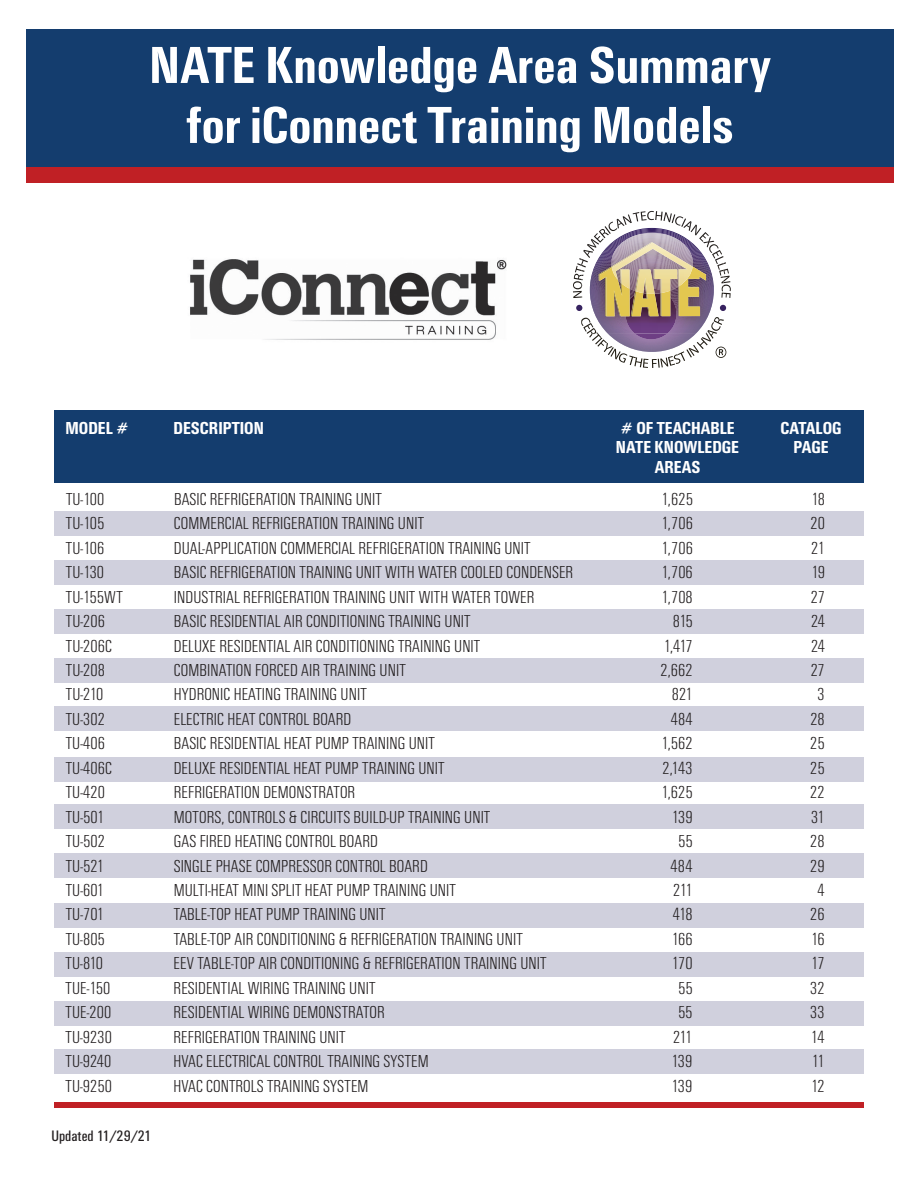
<style>
.page{position:relative;width:918px;height:1188px;background:#fff}
.page>*{position:absolute;margin:0;border:0;box-sizing:border-box;transform-origin:0 0}
.t1{font:700 condensed 54px/60px "Unitus T";color:#fff;text-align:center}
.t2{font:300 condensed 18px "Unitus T";letter-spacing:.005em;color:#231f20}
.t3{font:700 condensed 18px "Unitus T";color:#fff}
.t4{font:condensed 15.75px "Unitus T";color:#231f20}
</style>
<div class="page">
<div style="left:26px;top:39px;width:868px;height:144px;background:#c02025"></div>
<div style="left:26px;top:29px;width:868px;height:137px;background:#143d6e"></div>
<svg style="left:573px;top:211px;width:158px;height:157px"></svg>
<img style="left:190px;top:259px;width:317px;height:81px">
<div style="left:54px;top:410px;width:810px;height:73px;background:#143d6e"></div>
<div style="left:54px;top:1102px;width:810px;height:5px;background:#c02025"></div>
<div style="left:54px;top:511px;width:810px;height:25px;background:#d0d0dd"></div>
<div style="left:54px;top:560px;width:810px;height:25px;background:#d0d0dd"></div>
<div style="left:54px;top:609px;width:810px;height:25px;background:#d0d0dd"></div>
<div style="left:54px;top:658px;width:810px;height:25px;background:#d0d0dd"></div>
<div style="left:54px;top:706px;width:810px;height:25px;background:#d0d0dd"></div>
<div style="left:54px;top:757px;width:810px;height:24px;background:#d0d0dd"></div>
<div style="left:54px;top:804px;width:810px;height:25px;background:#d0d0dd"></div>
<div style="left:54px;top:854px;width:810px;height:24px;background:#d0d0dd"></div>
<div style="left:54px;top:903px;width:810px;height:24px;background:#d0d0dd"></div>
<div style="left:54px;top:952px;width:810px;height:25px;background:#d0d0dd"></div>
<div style="left:54px;top:1001px;width:810px;height:25px;background:#d0d0dd"></div>
<div style="left:54px;top:1049px;width:810px;height:24px;background:#d0d0dd"></div>
<h1 class="t1" style="left:149px;top:34px;width:623px">NATE Knowledge Area Summary for iConnect Training Models</h1>
<p class="t3" style="left:66px;top:417px;width:65px">MODEL #</p>
<p class="t3" style="left:174px;top:417px;width:92px">DESCRIPTION</p>
<p class="t3" style="left:620px;top:417px;width:116px"># OF TEACHABLE</p>
<p class="t3" style="left:781px;top:417px;width:63px">CATALOG</p>
<p class="t3" style="left:616px;top:437px;width:125px">NATE KNOWLEDGE</p>
<p class="t3" style="left:793px;top:437px;width:37px">PAGE</p>
<p class="t3" style="left:655px;top:456px;width:47px">AREAS</p>
<p class="t2" style="left:66px;top:488px;width:40px">TU-100</p>
<p class="t2" style="left:174px;top:488px;width:209px">BASIC REFRIGERATION TRAINING UNIT</p>
<p class="t2" style="left:662px;top:488px;width:33px">1,625</p>
<p class="t2" style="left:812px;top:488px;width:15px">18</p>
<p class="t2" style="left:66px;top:513px;width:40px">TU-105</p>
<p class="t2" style="left:174px;top:513px;width:252px">COMMERCIAL REFRIGERATION TRAINING UNIT</p>
<p class="t2" style="left:662px;top:513px;width:33px">1,706</p>
<p class="t2" style="left:810px;top:513px;width:16px">20</p>
<p class="t2" style="left:66px;top:537px;width:40px">TU-106</p>
<p class="t2" style="left:174px;top:537px;width:358px">DUAL-APPLICATION COMMERCIAL REFRIGERATION TRAINING UNIT</p>
<p class="t2" style="left:662px;top:537px;width:33px">1,706</p>
<p class="t2" style="left:811px;top:537px;width:15px">21</p>
<p class="t2" style="left:66px;top:562px;width:40px">TU-130</p>
<p class="t2" style="left:174px;top:562px;width:401px">BASIC REFRIGERATION TRAINING UNIT WITH WATER COOLED CONDENSER</p>
<p class="t2" style="left:662px;top:562px;width:33px">1,706</p>
<p class="t2" style="left:811px;top:562px;width:15px">19</p>
<p class="t2" style="left:66px;top:586px;width:58px">TU-155WT</p>
<p class="t2" style="left:174px;top:586px;width:362px">INDUSTRIAL REFRIGERATION TRAINING UNIT WITH WATER TOWER</p>
<p class="t2" style="left:662px;top:586px;width:33px">1,708</p>
<p class="t2" style="left:811px;top:586px;width:16px">27</p>
<p class="t2" style="left:66px;top:611px;width:41px">TU-206</p>
<p class="t2" style="left:174px;top:611px;width:298px">BASIC RESIDENTIAL AIR CONDITIONING TRAINING UNIT</p>
<p class="t2" style="left:673px;top:611px;width:21px">815</p>
<p class="t2" style="left:811px;top:611px;width:15px">24</p>
<p class="t2" style="left:66px;top:635px;width:47px">TU-206C</p>
<p class="t2" style="left:174px;top:635px;width:308px">DELUXE RESIDENTIAL AIR CONDITIONING TRAINING UNIT</p>
<p class="t2" style="left:664px;top:635px;width:31px">1,417</p>
<p class="t2" style="left:811px;top:635px;width:15px">24</p>
<p class="t2" style="left:66px;top:659px;width:41px">TU-208</p>
<p class="t2" style="left:174px;top:659px;width:233px">COMBINATION FORCED AIR TRAINING UNIT</p>
<p class="t2" style="left:661px;top:659px;width:34px">2,662</p>
<p class="t2" style="left:811px;top:659px;width:16px">27</p>
<p class="t2" style="left:66px;top:684px;width:39px">TU-210</p>
<p class="t2" style="left:174px;top:684px;width:194px">HYDRONIC HEATING TRAINING UNIT</p>
<p class="t2" style="left:672px;top:684px;width:23px">821</p>
<p class="t2" style="left:818px;top:684px;width:9px">3</p>
<p class="t2" style="left:66px;top:708px;width:41px">TU-302</p>
<p class="t2" style="left:174px;top:708px;width:179px">ELECTRIC HEAT CONTROL BOARD</p>
<p class="t2" style="left:671px;top:708px;width:23px">484</p>
<p class="t2" style="left:810px;top:708px;width:16px">28</p>
<p class="t2" style="left:66px;top:733px;width:41px">TU-406</p>
<p class="t2" style="left:174px;top:733px;width:263px">BASIC RESIDENTIAL HEAT PUMP TRAINING UNIT</p>
<p class="t2" style="left:661px;top:733px;width:33px">1,562</p>
<p class="t2" style="left:810px;top:733px;width:16px">25</p>
<p class="t2" style="left:66px;top:757px;width:47px">TU-406C</p>
<p class="t2" style="left:174px;top:757px;width:272px">DELUXE RESIDENTIAL HEAT PUMP TRAINING UNIT</p>
<p class="t2" style="left:663px;top:757px;width:32px">2,143</p>
<p class="t2" style="left:810px;top:757px;width:16px">25</p>
<p class="t2" style="left:66px;top:782px;width:41px">TU-420</p>
<p class="t2" style="left:174px;top:782px;width:183px">REFRIGERATION DEMONSTRATOR</p>
<p class="t2" style="left:661px;top:782px;width:33px">1,625</p>
<p class="t2" style="left:810px;top:782px;width:16px">22</p>
<p class="t2" style="left:66px;top:806px;width:40px">TU-501</p>
<p class="t2" style="left:174px;top:806px;width:318px">MOTORS, CONTROLS &amp; CIRCUITS BUILD-UP TRAINING UNIT</p>
<p class="t2" style="left:672px;top:806px;width:22px">139</p>
<p class="t2" style="left:811px;top:806px;width:15px">31</p>
<p class="t2" style="left:66px;top:831px;width:41px">TU-502</p>
<p class="t2" style="left:174px;top:831px;width:206px">GAS FIRED HEATING CONTROL BOARD</p>
<p class="t2" style="left:678px;top:831px;width:16px">55</p>
<p class="t2" style="left:810px;top:831px;width:16px">28</p>
<p class="t2" style="left:66px;top:855px;width:40px">TU-521</p>
<p class="t2" style="left:174px;top:855px;width:256px">SINGLE PHASE COMPRESSOR CONTROL BOARD</p>
<p class="t2" style="left:671px;top:855px;width:23px">484</p>
<p class="t2" style="left:810px;top:855px;width:16px">29</p>
<p class="t2" style="left:66px;top:879px;width:40px">TU-601</p>
<p class="t2" style="left:174px;top:879px;width:284px">MULTI-HEAT MINI SPLIT HEAT PUMP TRAINING UNIT</p>
<p class="t2" style="left:673px;top:879px;width:21px">211</p>
<p class="t2" style="left:818px;top:879px;width:9px">4</p>
<p class="t2" style="left:66px;top:904px;width:40px">TU-701</p>
<p class="t2" style="left:174px;top:904px;width:213px">TABLE-TOP HEAT PUMP TRAINING UNIT</p>
<p class="t2" style="left:673px;top:904px;width:21px">418</p>
<p class="t2" style="left:810px;top:904px;width:16px">26</p>
<p class="t2" style="left:66px;top:928px;width:41px">TU-805</p>
<p class="t2" style="left:174px;top:928px;width:351px">TABLE-TOP AIR CONDITIONING &amp; REFRIGERATION TRAINING UNIT</p>
<p class="t2" style="left:672px;top:928px;width:22px">166</p>
<p class="t2" style="left:811px;top:928px;width:15px">16</p>
<p class="t2" style="left:66px;top:953px;width:39px">TU-810</p>
<p class="t2" style="left:174px;top:953px;width:374px">EEV TABLE-TOP AIR CONDITIONING &amp; REFRIGERATION TRAINING UNIT</p>
<p class="t2" style="left:672px;top:953px;width:22px">170</p>
<p class="t2" style="left:811px;top:953px;width:15px">17</p>
<p class="t2" style="left:66px;top:977px;width:46px">TUE-150</p>
<p class="t2" style="left:174px;top:977px;width:203px">RESIDENTIAL WIRING TRAINING UNIT</p>
<p class="t2" style="left:678px;top:977px;width:16px">55</p>
<p class="t2" style="left:810px;top:977px;width:16px">32</p>
<p class="t2" style="left:66px;top:1002px;width:47px">TUE-200</p>
<p class="t2" style="left:174px;top:1002px;width:213px">RESIDENTIAL WIRING DEMONSTRATOR</p>
<p class="t2" style="left:678px;top:1002px;width:16px">55</p>
<p class="t2" style="left:810px;top:1002px;width:16px">33</p>
<p class="t2" style="left:66px;top:1026px;width:48px">TU-9230</p>
<p class="t2" style="left:174px;top:1026px;width:174px">REFRIGERATION TRAINING UNIT</p>
<p class="t2" style="left:673px;top:1026px;width:21px">211</p>
<p class="t2" style="left:811px;top:1026px;width:15px">14</p>
<p class="t2" style="left:66px;top:1051px;width:47px">TU-9240</p>
<p class="t2" style="left:174px;top:1051px;width:257px">HVAC ELECTRICAL CONTROL TRAINING SYSTEM</p>
<p class="t2" style="left:672px;top:1051px;width:22px">139</p>
<p class="t2" style="left:812px;top:1051px;width:14px">11</p>
<p class="t2" style="left:66px;top:1075px;width:48px">TU-9250</p>
<p class="t2" style="left:174px;top:1075px;width:197px">HVAC CONTROLS TRAINING SYSTEM</p>
<p class="t2" style="left:672px;top:1075px;width:22px">139</p>
<p class="t2" style="left:811px;top:1075px;width:15px">12</p>
<p class="t4" style="left:51px;top:1127px;width:101px">Updated 11/29/21</p>
</div>
